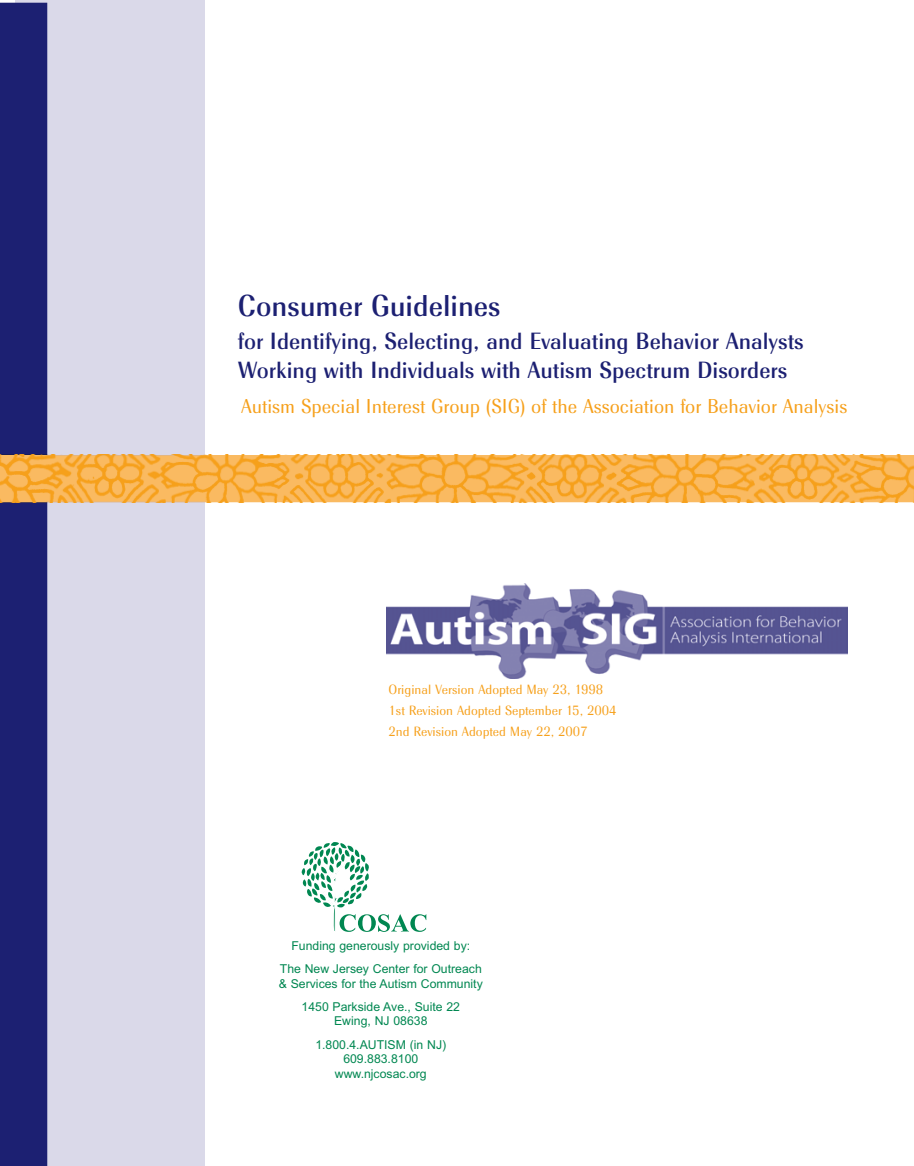
<style>
.page{position:relative;width:914px;height:1166px;background:#fff}
.page>*{position:absolute;margin:0;border:0;box-sizing:border-box;transform-origin:0 0}
.t1{font:500 31.5px "Radiant EF Text";color:#1c2072}
.t2{font:500 24.5px/29.4px "Radiant EF Text";color:#1c2072}
.t3{font:21px "Radiant EF Text";color:#f6a01b}
.t4{font:14px/21px "Radiant EF Text";color:#f6a01b}
.t5{font:12.25px/23.1px "Arial";color:#008751;text-align:center}
</style>
<div class="page">
<div style="left:16px;top:1px;width:189px;height:1165px;background:#dad9e9"></div>
<div style="left:0;top:3px;width:47px;height:1163px;background:#1c2072"></div>
<hr style="left:0;top:502px;width:47px;height:1px;background:#1a1a32">
<hr style="left:0;top:454px;width:47px;height:1px;background:#1a1a32">
<hr style="left:47px;top:502px;width:158px;height:1px;background:#daa05e">
<img style="left:0;top:455px;width:914px;height:47px">
<img style="left:386px;top:583px;width:461px;height:95px">
<svg style="left:302px;top:842px;width:124px;height:89px"></svg>
<h1 class="t1" style="left:238px;top:286px;width:264px">Consumer Guidelines</h1>
<h2 class="t2" style="left:238px;top:325px;width:567px">for Identifying, Selecting, and Evaluating Behavior Analysts<br>Working with Individuals with Autism Spectrum Disorders</h2>
<h3 class="t3" style="left:241px;top:394px;width:607px">Autism Special Interest Group (SIG) of the Association for Behavior Analysis</h3>
<p class="t4" style="left:388px;top:678px;width:229px">Original Version Adopted May 23, 1998<br>1st Revision Adopted September 15, 2004<br>2nd Revision Adopted May 22, 2007</p>
<p class="t5" style="left:280px;top:934px;width:203px">Funding generously provided by:<br>The New Jersey Center for Outreach</p>
<p class="t5" style="left:279px;top:971px;width:205px">&amp; Services for the Autism Community<br>1450 Parkside Ave., Suite 22</p>
<p class="t5" style="left:315px;top:1009px;width:132px">Ewing, NJ 08638<br>1.800.4.AUTISM (in NJ)</p>
<p class="t5" style="left:335px;top:1051px;width:93px;line-height:14.7px">609.883.8100 www.njcosac.org</p>
</div>
